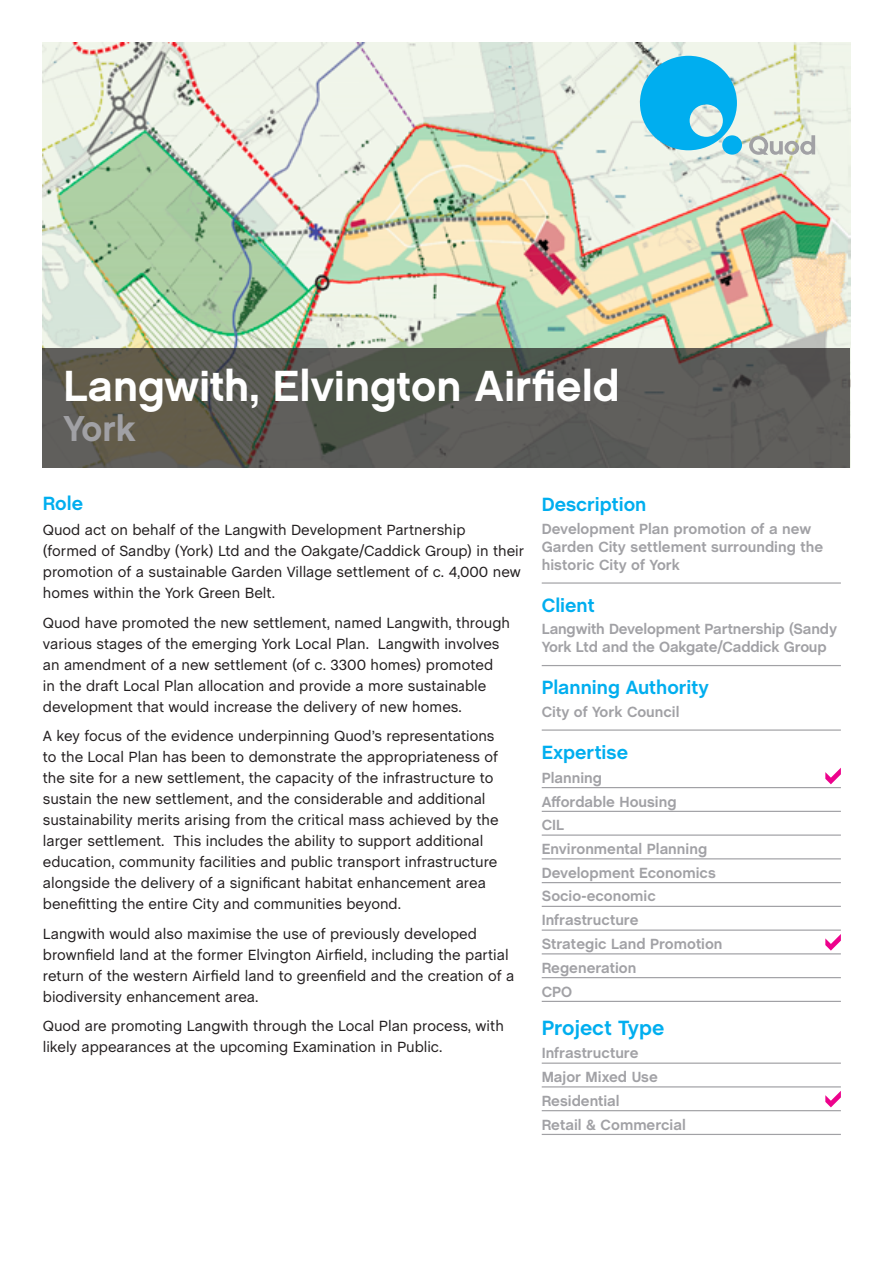
<style>
.page{position:relative;width:893px;height:1263px;background:#fff}
.page>*{position:absolute;margin:0;border:0;box-sizing:border-box;transform-origin:0 0}
.t1{font:43.5px "Chalet New York Nineteen Sixty";color:#fff}
.t2{font:36px "Chalet New York Nineteen Sixty";color:#a1a1a5}
.t3{font:700 21px "Chalet";color:#00aeef}
.t4{font:700 19.5px "Chalet";color:#00aeef}
.t5{font:15px/21px "Chalet";color:#231f20}
.t6{font:700 15px/23.7px "Chalet";color:#a1a1a5}
</style>
<div class="page">
<img style="left:43px;top:43px;width:807px;height:305px">
<svg style="left:43px;top:348px;width:807px;height:120px;background:#5a5a53"></svg>
<hr style="left:542px;top:582px;width:299px;height:2px;background:#a1a1a5">
<hr style="left:542px;top:665px;width:299px;height:1px;background:#a1a1a5">
<hr style="left:542px;top:729px;width:299px;height:2px;background:#a1a1a5">
<hr style="left:542px;top:787px;width:299px;height:1px;background:#a1a1a5">
<hr style="left:542px;top:811px;width:299px;height:1px;background:#a1a1a5">
<hr style="left:542px;top:834px;width:299px;height:2px;background:#a1a1a5">
<hr style="left:542px;top:858px;width:299px;height:1px;background:#a1a1a5">
<hr style="left:542px;top:882px;width:299px;height:1px;background:#a1a1a5">
<hr style="left:542px;top:906px;width:299px;height:1px;background:#a1a1a5">
<hr style="left:542px;top:929px;width:299px;height:2px;background:#a1a1a5">
<hr style="left:542px;top:953px;width:299px;height:1px;background:#a1a1a5">
<hr style="left:542px;top:977px;width:299px;height:1px;background:#a1a1a5">
<hr style="left:542px;top:1001px;width:299px;height:1px;background:#a1a1a5">
<hr style="left:542px;top:1062px;width:299px;height:2px;background:#a1a1a5">
<hr style="left:542px;top:1086px;width:299px;height:1px;background:#a1a1a5">
<hr style="left:542px;top:1110px;width:299px;height:1px;background:#a1a1a5">
<hr style="left:542px;top:1134px;width:299px;height:1px;background:#a1a1a5">
<svg style="left:825px;top:768px;width:16px;height:16px"></svg>
<svg style="left:825px;top:934px;width:16px;height:17px"></svg>
<svg style="left:825px;top:1091px;width:16px;height:16px"></svg>
<svg style="left:640px;top:56px;width:97px;height:94px;background:#42bfea"></svg>
<div style="left:722px;top:135px;width:20px;height:20px;background:#00aeef;border-radius:50%"></div>
<svg style="left:749px;top:135px;width:66px;height:20px"></svg>
<h1 class="t1" style="left:64px;top:358px;width:558px">Langwith, Elvington Airfield</h1>
<h2 class="t2" style="left:64px;top:406px;width:74px">York</h2>
<h3 class="t4" style="left:43px;top:492px;width:42px">Role</h3>
<p class="t5" style="left:43px;top:520px;width:483px">Quod act on behalf of the Langwith Development Partnership<br>(formed of Sandby (York) Ltd and the Oakgate/Caddick Group) in their promotion of a sustainable Garden Village settlement of c. 4,000 new homes within the York Green Belt.</p>
<p class="t5" style="left:43px;top:612px;width:469px">Quod have promoted the new settlement, named Langwith, through various stages of the emerging York Local Plan. Langwith involves an amendment of a new settlement (of c. 3300 homes) promoted<br>in the draft Local Plan allocation and provide a more sustainable development that would increase the delivery of new homes.</p>
<p class="t5" style="left:43px;top:726px;width:457px">A key focus of the evidence underpinning Quod’s representations to the Local Plan has been to demonstrate the appropriateness of the site for a new settlement, the capacity of the infrastructure to sustain the new settlement, and the considerable and additional sustainability merits arising from the critical mass achieved by the larger settlement. This includes the ability to support additional education, community facilities and public transport infrastructure alongside the delivery of a significant habitat enhancement area benefitting the entire City and communities beyond.</p>
<p class="t5" style="left:43px;top:923px;width:473px">Langwith would also maximise the use of previously developed brownfield land at the former Elvington Airfield, including the partial return of the western Airfield land to greenfield and the creation of a biodiversity enhancement area.</p>
<p class="t5" style="left:43px;top:1016px;width:462px">Quod are promoting Langwith through the Local Plan process, with likely appearances at the upcoming Examination in Public.</p>
<h3 class="t4" style="left:542px;top:493px;width:106px">Description</h3>
<p class="t6" style="left:542px;top:520px;width:283px;line-height:18px">Development Plan promotion of a new<br>Garden City settlement surrounding the historic City of York</p>
<h3 class="t4" style="left:542px;top:594px;width:54px">Client</h3>
<p class="t6" style="left:542px;top:621px;width:297px;line-height:18px">Langwith Development Partnership (Sandy<br>York Ltd and the Oakgate/Caddick Group</p>
<h3 class="t4" style="left:542px;top:676px;width:169px">Planning Authority</h3>
<p class="t6" style="left:542px;top:701px;width:139px">City of York Council</p>
<h3 class="t4" style="left:542px;top:741px;width:88px">Expertise</h3>
<p class="t6" style="left:542px;top:767px;width:182px">Planning<br>Affordable Housing<br>CIL<br>Environmental Planning<br>Development Economics<br>Socio-economic<br>Infrastructure<br>Strategic Land Promotion<br>Regeneration<br>CPO</p>
<h3 class="t3" style="left:542px;top:1015px;width:124px">Project Type</h3>
<p class="t6" style="left:542px;top:1042px;width:146px">Infrastructure<br>Major Mixed Use<br>Residential<br>Retail &amp; Commercial</p>
</div>
